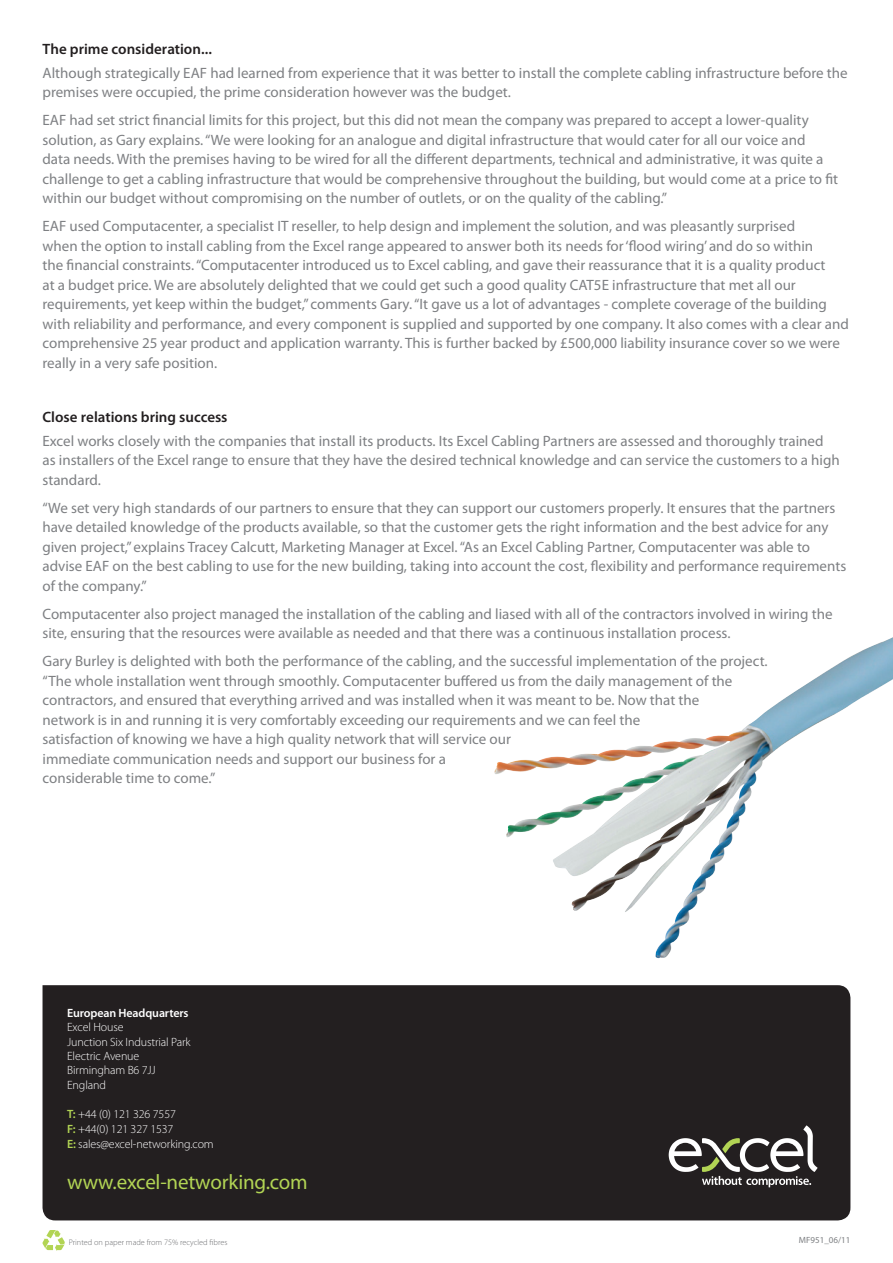
<style>
.page{position:relative;width:893px;height:1263px;background:#fff}
.page>*{position:absolute;margin:0;border:0;box-sizing:border-box;transform-origin:0 0}
.t1{font:21px "Myriad Pro";letter-spacing:-.01em;color:#b2d454}
.t2{font:15px/19.5px "Myriad Pro";color:#7e8083}
.t3{font:600 15px "Myriad Pro";color:#231f20}
.t4{font:300 12px/14.4px "Myriad Pro";letter-spacing:-.01em;color:#fff}
.t5{font:600 12px "Myriad Pro";letter-spacing:-.01em;color:#fff}
.t6{font:9px "Myriad Pro";color:#7e8083}
.t7{font:300 8.25px "Myriad Pro";color:#6c6d70}
.s1{font-weight:600;color:#b2d454}
</style>
<div class="page">
<div style="left:43px;top:985px;width:807px;height:235px;background:#231f20"></div>
<svg style="left:43px;top:1230px;width:22px;height:21px"></svg>
<svg style="left:669px;top:1125px;width:148px;height:62px"></svg>
<img style="left:494px;top:642px;width:388px;height:272px">
<p class="t3" style="left:43px;top:40px;width:171px">The prime consideration...</p>
<p class="t2" style="left:43px;top:63px;width:807px">Although strategically EAF had learned from experience that it was better to install the complete cabling infrastructure before the premises were occupied, the prime consideration however was the budget.</p>
<p class="t2" style="left:43px;top:111px;width:797px">EAF had set strict financial limits for this project, but this did not mean the company was prepared to accept a lower-quality solution, as Gary explains. “We were looking for an analogue and digital infrastructure that would cater for all our voice and<br>data needs. With the premises having to be wired for all the different departments, technical and administrative, it was quite a challenge to get a cabling infrastructure that would be comprehensive throughout the building, but would come at a price to fit within our budget without compromising on the number of outlets, or on the quality of the cabling.”</p>
<p class="t2" style="left:43px;top:217px;width:808px">EAF used Computacenter, a specialist IT reseller, to help design and implement the solution, and was pleasantly surprised<br>when the option to install cabling from the Excel range appeared to answer both its needs for ‘flood wiring’ and do so within<br>the financial constraints. “Computacenter introduced us to Excel cabling, and gave their reassurance that it is a quality product<br>at a budget price. We are absolutely delighted that we could get such a good quality CAT5E infrastructure that met all our requirements, yet keep within the budget,” comments Gary. “It gave us a lot of advantages - complete coverage of the building with reliability and performance, and every component is supplied and supported by one company. It also comes with a clear and comprehensive 25 year product and application warranty. This is further backed by £500,000 liability insurance cover so we were really in a very safe position.</p>
<p class="t3" style="left:43px;top:409px;width:187px">Close relations bring success</p>
<p class="t2" style="left:43px;top:431px;width:799px">Excel works closely with the companies that install its products. Its Excel Cabling Partners are assessed and thoroughly trained as installers of the Excel range to ensure that they have the desired technical knowledge and can service the customers to a high standard.</p>
<p class="t2" style="left:43px;top:498px;width:805px">“We set very high standards of our partners to ensure that they can support our customers properly. It ensures that the partners have detailed knowledge of the products available, so that the customer gets the right information and the best advice for any given project,” explains Tracey Calcutt, Marketing Manager at Excel. “As an Excel Cabling Partner, Computacenter was able to advise EAF on the best cabling to use for the new building, taking into account the cost, flexibility and performance requirements of the company.”</p>
<p class="t2" style="left:43px;top:604px;width:791px">Computacenter also project managed the installation of the cabling and liased with all of the contractors involved in wiring the site, ensuring that the resources were available as needed and that there was a continuous installation process.</p>
<p class="t2" style="left:43px;top:652px;width:727px">Gary Burley is delighted with both the performance of the cabling, and the successful implementation of the project. “The whole installation went through smoothly. Computacenter buffered us from the daily management of the contractors, and ensured that everything arrived and was installed when it was meant to be. Now that the<br>network is in and running it is very comfortably exceeding our requirements and we can feel the<br>satisfaction of knowing we have a high quality network that will service our<br>immediate communication needs and support our business for a<br>considerable time to come.”</p>
<p class="t5" style="left:67px;top:1006px;width:123px">European Headquarters</p>
<p class="t4" style="left:67px;top:1020px;width:125px">Excel House<br>Junction Six Industrial Park<br>Electric Avenue<br>Birmingham B6 7JJ<br>England</p>
<p class="t4" style="left:67px;top:1107px;width:148px;line-height:15px"><span class="s1">T:</span> +44 (0) 121 326 7557<br><span class="s1">F:</span> +44(0) 121 327 1537<br><span class="s1">E:</span> sales@excel-networking.com</p>
<h1 class="t1" style="left:67px;top:1171px;width:242px">www.excel-networking.com</h1>
<p class="t7" style="left:69px;top:1237px;width:160px">Printed on paper made from 75% recycled fibres</p>
<p class="t6" style="left:799px;top:1235px;width:53px">MF951_06/11</p>
</div>
